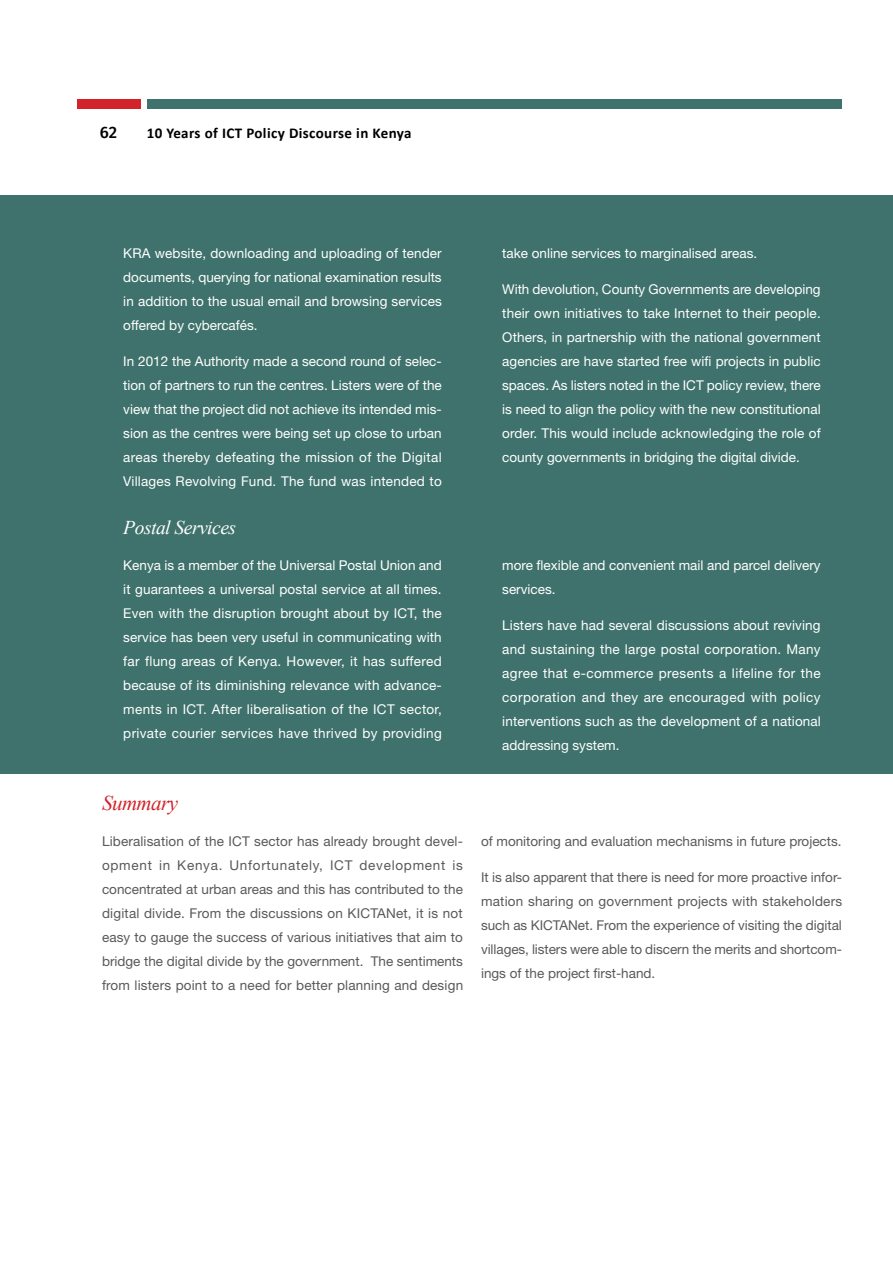
<style>
.page{position:relative;width:893px;height:1263px;background:#fff}
.page>*{position:absolute;margin:0;border:0;box-sizing:border-box;transform-origin:0 0}
.t1{font:italic 21px "Times New Roman";letter-spacing:-.025em;color:#d2232a}
.t2{font:italic 19.5px "Times New Roman";letter-spacing:-.025em;color:#fff}
.t3{font:500 16.5px "Fira Sans";color:#000}
.t4{font:700 15px "Calibri";letter-spacing:.025em;color:#000}
.t5{font:13.5px/24px "Helvetica Neue";color:#fff;text-align:justify}
.t6{font:13.5px/24px "Helvetica Neue";color:#58595b;text-align:justify}
</style>
<div class="page">
<div style="left:147px;top:99px;width:694px;height:10px;background:#3f726c"></div>
<div style="left:77px;top:99px;width:64px;height:10px;background:#d2232a"></div>
<div style="left:0;top:196px;width:893px;height:578px;background:#3f726c"></div>
<p class="t3" style="left:100px;top:119px;width:19px">62</p>
<p class="t4" style="left:147px;top:122px;width:266px">10 Years of ICT Policy Discourse in Kenya</p>
<p class="t5" style="left:123px;top:241px;width:320px">KRA website, downloading and uploading of tender documents, querying for national examination results in addition to the usual email and browsing services offered by cybercafés.</p>
<p class="t5" style="left:123px;top:349px;width:320px">In 2012 the Authority made a second round of selec&shy;tion of partners to run the centres. Listers were of the view that the project did not achieve its intended mis&shy;sion as the centres were being set up close to urban areas thereby defeating the mission of the Digital Villages Revolving Fund. The fund was intended to</p>
<p class="t5" style="left:502px;top:241px;width:256px">take online services to marginalised areas.</p>
<p class="t5" style="left:502px;top:277px;width:320px">With devolution, County Governments are developing their own initiatives to take Internet to their people.<br>Others, in partnership with the national government agencies are have started free wifi projects in public spaces. As listers noted in the ICT policy review, there is need to align the policy with the new constitutional order. This would include acknowledging the role of county governments in bridging the digital divide.</p>
<h2 class="t2" style="left:123px;top:514px;width:114px">Postal Services</h2>
<p class="t5" style="left:123px;top:553px;width:320px">Kenya is a member of the Universal Postal Union and it guarantees a universal postal service at all times.<br>Even with the disruption brought about by ICT, the service has been very useful in communicating with far flung areas of Kenya. However, it has suffered because of its diminishing relevance with advance&shy;ments in ICT. After liberalisation of the ICT sector, private courier services have thrived by providing</p>
<p class="t5" style="left:502px;top:553px;width:320px">more flexible and convenient mail and parcel delivery services.</p>
<p class="t5" style="left:502px;top:613px;width:320px">Listers have had several discussions about reviving and sustaining the large postal corporation. Many agree that e-commerce presents a lifeline for the corporation and they are encouraged with policy interventions such as the development of a national addressing system.</p>
<h1 class="t1" style="left:102px;top:789px;width:78px">Summary</h1>
<p class="t6" style="left:102px;top:829px;width:363px">Liberalisation of the ICT sector has already brought devel&shy;opment in Kenya. Unfortunately, ICT development is concentrated at urban areas and this has contributed to the digital divide. From the discussions on KICTANet, it is not easy to gauge the success of various initiatives that aim to bridge the digital divide by the government. The sentiments from listers point to a need for better planning and design</p>
<p class="t6" style="left:481px;top:829px;width:362px">of monitoring and evaluation mechanisms in future projects.</p>
<p class="t6" style="left:481px;top:865px;width:363px">It is also apparent that there is need for more proactive infor&shy;mation sharing on government projects with stakeholders such as KICTANet. From the experience of visiting the digital villages, listers were able to discern the merits and shortcom&shy;ings of the project first-hand.</p>
</div>
